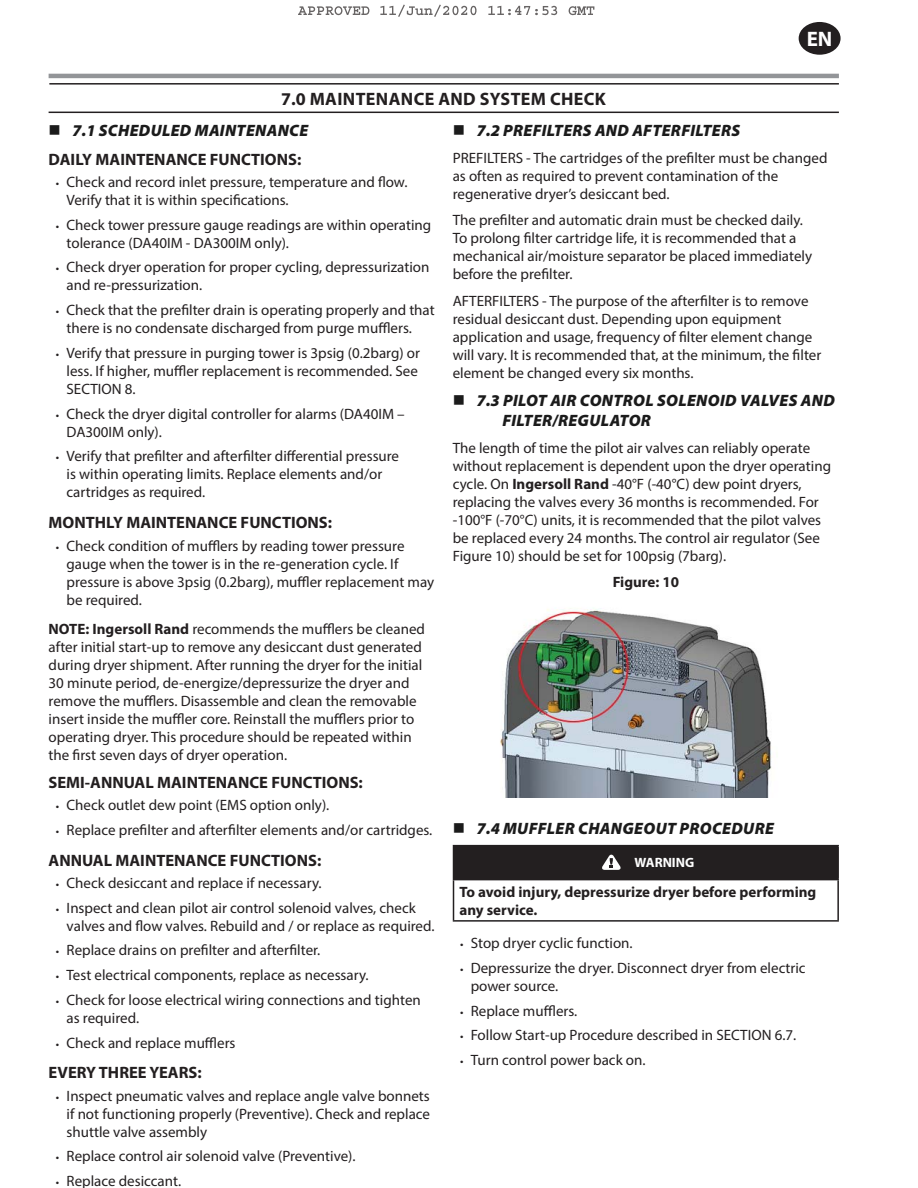
<style>
.page{position:relative;width:918px;height:1188px;background:#fff}
.page>*{position:absolute;margin:0;border:0;box-sizing:border-box;transform-origin:0 0}
.t1{font:700 21px "Myriad Pro";color:#fff}
.t2{font:700 18px "Myriad Pro";letter-spacing:.02em;color:#231f20}
.t3{font:italic 900 16.5px/19.8px "Myriad Pro";letter-spacing:.02em;color:#1b1b1b}
.t4{font:700 16.5px "Myriad Pro";color:#231f20}
.t5{font:15px/18px "Myriad Pro";color:#231f20}
.t6{font:700 15px/18px "Myriad Pro";color:#231f20}
.t7{font:700 13.5px "Myriad Pro";color:#fff}
.s1{font-size:12px}
.s2{font-weight:700}
</style>
<div class="page">
<div style="left:799px;top:22px;width:42px;height:33px;background:#231f20;border-radius:50%"></div>
<hr style="left:49px;top:74px;width:790px;height:4px;background:#939598">
<img style="left:500px;top:608px;width:272px;height:190px">
<div style="left:454px;top:846px;width:384px;height:34px;background:#231f20"></div>
<hr style="left:453px;top:845px;width:386px;height:1px;background:#231f20">
<hr style="left:453px;top:846px;width:1px;height:33px;background:#231f20">
<hr style="left:837px;top:846px;width:2px;height:33px;background:#231f20">
<hr style="left:453px;top:879px;width:386px;height:1px;background:#231f20">
<hr style="left:453px;top:880px;width:1px;height:40px;background:#231f20">
<hr style="left:837px;top:880px;width:2px;height:40px;background:#231f20">
<hr style="left:453px;top:920px;width:386px;height:2px;background:#231f20">
<svg style="left:602px;top:854px;width:19px;height:16px"></svg>
<hr style="left:49px;top:83px;width:790px;height:2px;background:#231f20">
<hr style="left:49px;top:112px;width:790px;height:1px;background:#231f20">
<svg style="left:298px;top:5px;width:161px;height:12px"></svg>
<p class="t2" style="left:281px;top:92px;width:326px">7.0 MAINTENANCE AND SYSTEM CHECK</p>
<h1 class="t1" style="left:807px;top:31px;width:27px">EN</h1>
<p class="t3" style="left:73px;top:121px;width:237px">7.1 SCHEDULED MAINTENANCE</p>
<p class="t4" style="left:49px;top:153px;width:254px">DAILY MAINTENANCE FUNCTIONS:</p>
<p class="t5" style="left:67px;top:174px;width:342px;text-indent:-11px"><span class="s1">•</span> Check and record inlet pressure, temperature and flow.<br>Verify that it is within specifications.</p>
<p class="t5" style="left:67px;top:217px;width:366px;text-indent:-11px"><span class="s1">•</span> Check tower pressure gauge readings are within operating tolerance (DA40IM - DA300IM only).</p>
<p class="t5" style="left:67px;top:259px;width:364px;text-indent:-11px"><span class="s1">•</span> Check dryer operation for proper cycling, depressurization and re-pressurization.</p>
<p class="t5" style="left:67px;top:302px;width:370px;text-indent:-11px"><span class="s1">•</span> Check that the prefilter drain is operating properly and that there is no condensate discharged from purge mufflers.</p>
<p class="t5" style="left:67px;top:345px;width:355px;text-indent:-11px"><span class="s1">•</span> Verify that pressure in purging tower is 3psig (0.2barg) or less. If higher, muffler replacement is recommended. See<br>SECTION 8.</p>
<p class="t5" style="left:67px;top:406px;width:340px;text-indent:-11px"><span class="s1">•</span> Check the dryer digital controller for alarms (DA40IM –<br>DA300IM only).</p>
<p class="t5" style="left:67px;top:448px;width:334px;text-indent:-11px"><span class="s1">•</span> Verify that prefilter and afterfilter differential pressure is within operating limits. Replace elements and/or cartridges as required.</p>
<p class="t4" style="left:49px;top:516px;width:285px">MONTHLY MAINTENANCE FUNCTIONS:</p>
<p class="t5" style="left:67px;top:537px;width:369px;text-indent:-11px"><span class="s1">•</span> Check condition of mufflers by reading tower pressure gauge when the tower is in the re-generation cycle. If pressure is above 3psig (0.2barg), muffler replacement may be required.</p>
<p class="t5" style="left:49px;top:620px;width:378px"><span class="s2">NOTE: Ingersoll Rand</span> recommends the mufflers be cleaned after initial start-up to remove any desiccant dust generated during dryer shipment. After running the dryer for the initial 30 minute period, de-energize/depressurize the dryer and remove the mufflers. Disassemble and clean the removable insert inside the muffler core. Reinstall the mufflers prior to operating dryer. This procedure should be repeated within the first seven days of dryer operation.</p>
<p class="t4" style="left:49px;top:776px;width:316px">SEMI-ANNUAL MAINTENANCE FUNCTIONS:</p>
<p class="t5" style="left:56px;top:797px;width:275px"><span class="s1">•</span> Check outlet dew point (EMS option only).</p>
<p class="t5" style="left:56px;top:822px;width:378px"><span class="s1">•</span> Replace prefilter and afterfilter elements and/or cartridges.</p>
<p class="t4" style="left:49px;top:854px;width:274px">ANNUAL MAINTENANCE FUNCTIONS:</p>
<p class="t5" style="left:56px;top:875px;width:267px"><span class="s1">•</span> Check desiccant and replace if necessary.</p>
<p class="t5" style="left:67px;top:900px;width:369px;text-indent:-11px"><span class="s1">•</span> Inspect and clean pilot air control solenoid valves, check valves and flow valves. Rebuild and / or replace as required.</p>
<p class="t5" style="left:56px;top:942px;width:266px"><span class="s1">•</span> Replace drains on prefilter and afterfilter.</p>
<p class="t5" style="left:56px;top:967px;width:314px"><span class="s1">•</span> Test electrical components, replace as necessary.</p>
<p class="t5" style="left:67px;top:992px;width:356px;text-indent:-11px"><span class="s1">•</span> Check for loose electrical wiring connections and tighten as required.</p>
<p class="t5" style="left:56px;top:1035px;width:181px"><span class="s1">•</span> Check and replace mufflers</p>
<p class="t4" style="left:49px;top:1067px;width:155px">EVERY THREE YEARS:</p>
<p class="t5" style="left:67px;top:1088px;width:365px;text-align:justify;text-indent:-11px"><span class="s1">•</span> Inspect pneumatic valves and replace angle valve bonnets if not functioning properly (Preventive). Check and replace shuttle valve assembly</p>
<p class="t5" style="left:56px;top:1148px;width:301px"><span class="s1">•</span> Replace control air solenoid valve (Preventive).</p>
<p class="t5" style="left:56px;top:1173px;width:127px"><span class="s1">•</span> Replace desiccant.</p>
<p class="t3" style="left:477px;top:121px;width:265px">7.2 PREFILTERS AND AFTERFILTERS</p>
<p class="t5" style="left:453px;top:150px;width:376px">PREFILTERS - The cartridges of the prefilter must be changed as often as required to prevent contamination of the regenerative dryer’s desiccant bed.</p>
<p class="t5" style="left:453px;top:212px;width:361px">The prefilter and automatic drain must be checked daily.<br>To prolong filter cartridge life, it is recommended that a mechanical air/moisture separator be placed immediately before the prefilter.</p>
<p class="t5" style="left:453px;top:293px;width:370px">AFTERFILTERS - The purpose of the afterfilter is to remove residual desiccant dust. Depending upon equipment application and usage, frequency of filter element change will vary. It is recommended that, at the minimum, the filter element be changed every six months.</p>
<p class="t3" style="left:502px;top:391px;width:334px;text-indent:-26px">7.3 PILOT AIR CONTROL SOLENOID VALVES AND<br>FILTER/REGULATOR</p>
<p class="t5" style="left:453px;top:439px;width:380px">The length of time the pilot air valves can reliably operate without replacement is dependent upon the dryer operating cycle. On <span class="s2">Ingersoll Rand</span> -40°F (-40°C) dew point dryers, replacing the valves every 36 months is recommended. For -100°F (-70°C) units, it is recommended that the pilot valves be replaced every 24 months. The control air regulator (See Figure 10) should be set for 100psig (7barg).</p>
<p class="t6" style="left:613px;top:574px;width:68px">Figure: 10</p>
<p class="t3" style="left:477px;top:819px;width:299px">7.4 MUFFLER CHANGEOUT PROCEDURE</p>
<p class="t7" style="left:635px;top:857px;width:61px">WARNING</p>
<p class="t6" style="left:460px;top:884px;width:358px">To avoid injury, depressurize dryer before performing any service.</p>
<p class="t5" style="left:460px;top:935px;width:174px"><span class="s1">•</span> Stop dryer cyclic function.</p>
<p class="t5" style="left:471px;top:960px;width:336px;text-indent:-11px"><span class="s1">•</span> Depressurize the dryer. Disconnect dryer from electric power source.</p>
<p class="t5" style="left:460px;top:1003px;width:119px"><span class="s1">•</span> Replace mufflers.</p>
<p class="t5" style="left:460px;top:1027px;width:338px"><span class="s1">•</span> Follow Start-up Procedure described in SECTION 6.7.</p>
<p class="t5" style="left:460px;top:1052px;width:187px"><span class="s1">•</span> Turn control power back on.</p>
</div>
